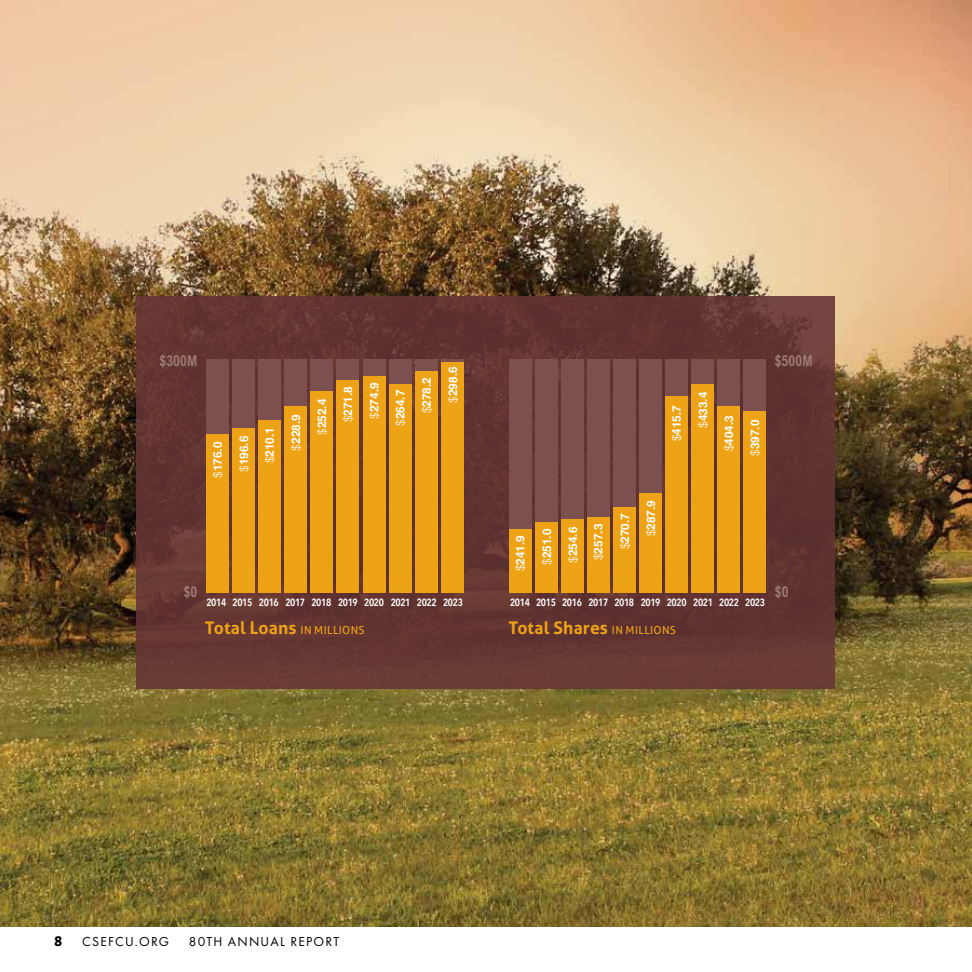
<style>
.page{position:relative;width:972px;height:972px;background:#fff}
.page>*{position:absolute;margin:0;border:0;box-sizing:border-box;transform-origin:0 0}
.t1{font:700 17.4px "Aller";letter-spacing:.005em;color:#eea317}
.t2{font:700 15px "Arial Narrow";letter-spacing:.005em;color:#9d7975}
.t3{font:13.5px "Futura PT";letter-spacing:.09em;color:#000}
.t4{font:700 11.85px/26px "Helvetica";color:#fff}
.t5{font:600 10.5px "Avenir Next Condensed";letter-spacing:-.035em;color:#fff}
.s1{font-weight:300}
.s2{font-weight:400;font-size:11.1px}
.s3{font-family:"Alegreya Sans";font-weight:800;font-size:16.5px}
</style>
<div class="page">
<img style="left:0;top:0;width:972px;height:927px">
<div style="left:137px;top:296px;width:698px;height:393px;background:#653435"></div>
<img style="left:971px;top:0;width:1px;height:841px">
<div style="left:639px;top:359px;width:23px;height:160px;background:#7c504e"></div>
<div style="left:665px;top:359px;width:23px;height:170px;background:#7c504e"></div>
<div style="left:691px;top:359px;width:23px;height:39px;background:#7c504e"></div>
<div style="left:717px;top:359px;width:23px;height:49px;background:#7c504e"></div>
<div style="left:613px;top:359px;width:23px;height:152px;background:#7c504e"></div>
<div style="left:587px;top:359px;width:23px;height:184px;background:#7c504e"></div>
<div style="left:561px;top:359px;width:23px;height:179px;background:#7c504e"></div>
<div style="left:639px;top:493px;width:23px;height:100px;background:#eea317"></div>
<div style="left:665px;top:396px;width:23px;height:197px;background:#eea317"></div>
<div style="left:691px;top:384px;width:23px;height:209px;background:#eea317"></div>
<div style="left:717px;top:406px;width:23px;height:187px;background:#eea317"></div>
<div style="left:613px;top:507px;width:23px;height:86px;background:#eea317"></div>
<div style="left:587px;top:517px;width:23px;height:76px;background:#eea317"></div>
<div style="left:561px;top:519px;width:23px;height:74px;background:#eea317"></div>
<div style="left:743px;top:359px;width:23px;height:56px;background:#7c504e"></div>
<div style="left:743px;top:411px;width:23px;height:182px;background:#eea317"></div>
<div style="left:535px;top:359px;width:23px;height:178px;background:#7c504e"></div>
<div style="left:535px;top:522px;width:23px;height:71px;background:#eea317"></div>
<div style="left:509px;top:359px;width:23px;height:178px;background:#7c504e"></div>
<div style="left:509px;top:529px;width:23px;height:64px;background:#eea317"></div>
<div style="left:389px;top:359px;width:23px;height:218px;background:#7c504e"></div>
<div style="left:389px;top:384px;width:22px;height:209px;background:#eea317"></div>
<div style="left:415px;top:359px;width:23px;height:202px;background:#7c504e"></div>
<div style="left:415px;top:371px;width:23px;height:222px;background:#eea317"></div>
<div style="left:441px;top:362px;width:23px;height:231px;background:#eea317"></div>
<div style="left:363px;top:359px;width:22px;height:207px;background:#7c504e"></div>
<div style="left:363px;top:376px;width:22px;height:217px;background:#eea317"></div>
<div style="left:336px;top:359px;width:23px;height:141px;background:#7c504e"></div>
<div style="left:337px;top:380px;width:22px;height:213px;background:#eea317"></div>
<div style="left:310px;top:359px;width:23px;height:168px;background:#7c504e"></div>
<div style="left:310px;top:391px;width:23px;height:202px;background:#eea317"></div>
<div style="left:284px;top:359px;width:23px;height:196px;background:#7c504e"></div>
<div style="left:284px;top:406px;width:23px;height:187px;background:#eea317"></div>
<div style="left:258px;top:359px;width:23px;height:177px;background:#7c504e"></div>
<div style="left:258px;top:420px;width:23px;height:173px;background:#eea317"></div>
<div style="left:232px;top:359px;width:23px;height:183px;background:#7c504e"></div>
<div style="left:232px;top:428px;width:23px;height:165px;background:#eea317"></div>
<div style="left:206px;top:359px;width:23px;height:186px;background:#7c504e"></div>
<div style="left:206px;top:434px;width:23px;height:159px;background:#eea317"></div>
<p class="t2" style="left:160px;top:349px;width:39px">$300M</p>
<p class="t4" style="left:206px;top:478px;width:38px;rotate:-90deg"><span class="s1">$</span>176.0</p>
<p class="t4" style="left:232px;top:472px;width:38px;rotate:-90deg"><span class="s1">$</span>196.6</p>
<p class="t4" style="left:258px;top:463px;width:38px;rotate:-90deg"><span class="s1">$</span>210.1</p>
<p class="t4" style="left:284px;top:451px;width:38px;rotate:-90deg"><span class="s1">$</span>228.9</p>
<p class="t4" style="left:310px;top:435px;width:38px;rotate:-90deg"><span class="s1">$</span>252.4</p>
<p class="t4" style="left:336px;top:422px;width:38px;rotate:-90deg"><span class="s1">$</span>271.8</p>
<p class="t4" style="left:363px;top:419px;width:38px;rotate:-90deg"><span class="s1">$</span>274.9</p>
<p class="t4" style="left:389px;top:426px;width:38px;rotate:-90deg"><span class="s1">$</span>264.7</p>
<p class="t4" style="left:415px;top:413px;width:38px;rotate:-90deg"><span class="s1">$</span>278.2</p>
<p class="t4" style="left:441px;top:403px;width:38px;rotate:-90deg"><span class="s1">$</span>298.6</p>
<p class="t4" style="left:665px;top:441px;width:38px;rotate:-90deg"><span class="s1">$</span>415.7</p>
<p class="t4" style="left:691px;top:451px;width:61px;text-indent:24px;rotate:-90deg"><span class="s1">$</span>433.4 <span class="s1">$</span>404.3</p>
<p class="t2" style="left:775px;top:349px;width:39px">$500M</p>
<p class="t4" style="left:743px;top:456px;width:38px;rotate:-90deg"><span class="s1">$</span>397.0</p>
<p class="t4" style="left:509px;top:571px;width:38px;rotate:-90deg"><span class="s1">$</span>241.9</p>
<p class="t4" style="left:535px;top:565px;width:38px;rotate:-90deg"><span class="s1">$</span>251.0</p>
<p class="t4" style="left:561px;top:563px;width:38px;rotate:-90deg"><span class="s1">$</span>254.6</p>
<p class="t4" style="left:587px;top:560px;width:38px;rotate:-90deg"><span class="s1">$</span>257.3</p>
<p class="t4" style="left:613px;top:549px;width:38px;rotate:-90deg"><span class="s1">$</span>270.7</p>
<p class="t4" style="left:639px;top:536px;width:38px;rotate:-90deg"><span class="s1">$</span>287.9</p>
<p class="t2" style="left:184px;top:580px;width:15px">$0</p>
<p class="t2" style="left:775px;top:580px;width:15px">$0</p>
<p class="t5" style="left:206px;top:593px;width:21px">2014</p>
<p class="t5" style="left:233px;top:593px;width:21px">2015</p>
<p class="t5" style="left:259px;top:593px;width:21px">2016</p>
<p class="t5" style="left:285px;top:593px;width:21px">2017</p>
<p class="t5" style="left:311px;top:593px;width:21px">2018</p>
<p class="t5" style="left:338px;top:593px;width:21px">2019</p>
<p class="t5" style="left:364px;top:593px;width:21px">2020</p>
<p class="t5" style="left:391px;top:593px;width:21px">2021</p>
<p class="t5" style="left:417px;top:593px;width:21px">2022</p>
<p class="t5" style="left:443px;top:593px;width:21px">2023</p>
<p class="t5" style="left:510px;top:593px;width:21px">2014</p>
<p class="t5" style="left:536px;top:593px;width:21px">2015</p>
<p class="t5" style="left:562px;top:593px;width:74px">2016 2017 2018</p>
<p class="t5" style="left:667px;top:593px;width:21px">2020</p>
<p class="t5" style="left:641px;top:593px;width:21px">2019</p>
<p class="t5" style="left:693px;top:593px;width:47px">2021 2022</p>
<p class="t5" style="left:745px;top:593px;width:21px">2023</p>
<p class="t1" style="left:205px;top:617px;width:161px">Total Loans <span class="s2">IN MILLIONS</span></p>
<p class="t3" style="left:54px;top:934px;width:117px"><span class="s3">8</span> CSEFCU.ORG</p>
<p class="t3" style="left:189px;top:934px;width:152px">80TH ANNUAL REPORT</p>
<p class="t1" style="left:509px;top:617px;width:169px">Total Shares <span class="s2">IN MILLIONS</span></p>
</div>
